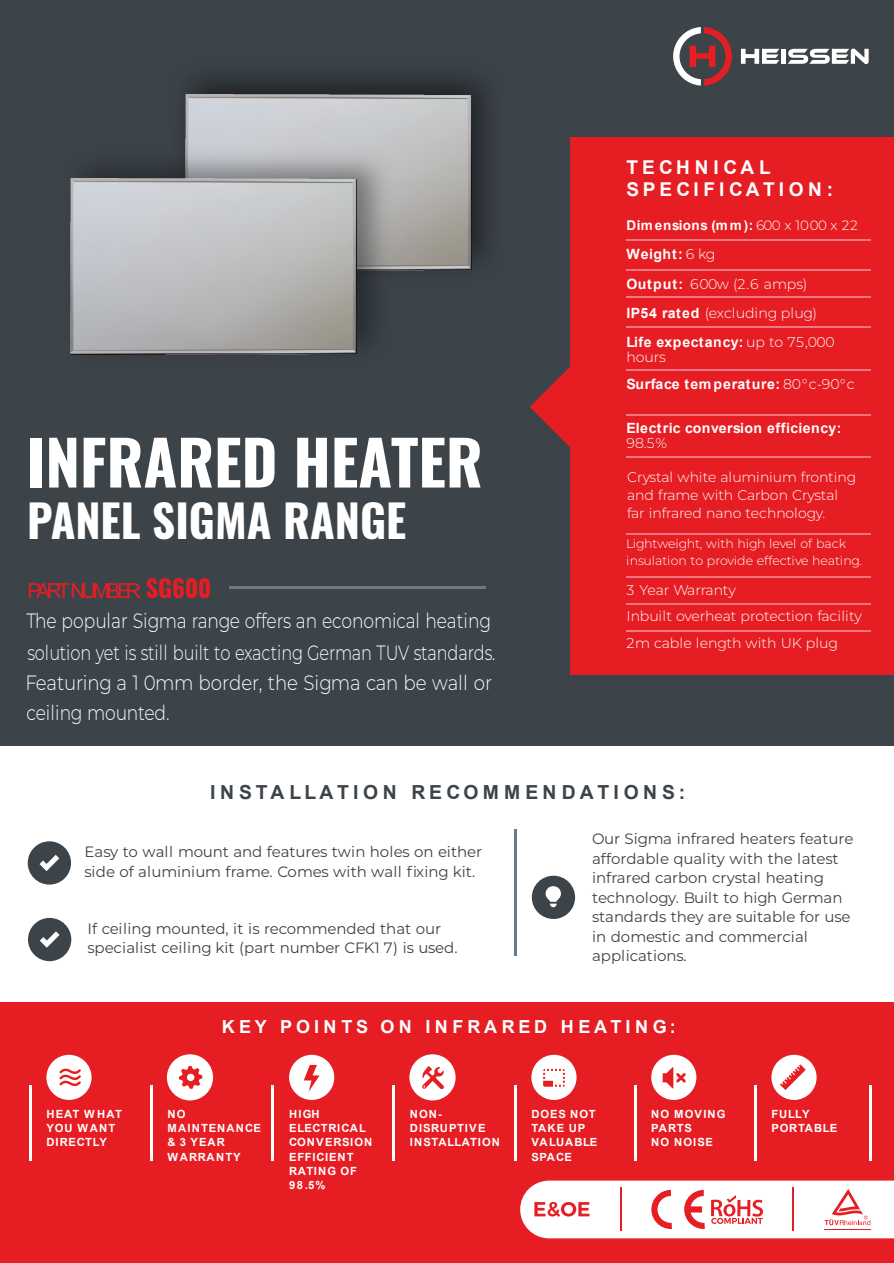
<style>
.page{position:relative;width:894px;height:1263px;background:#fff}
.page>*{position:absolute;margin:0;border:0;box-sizing:border-box;transform-origin:0 0}
.t1{font:700 61.5px "Oswald";color:#fff}
.t2{font:700 45px "Oswald";color:#fff}
.t3{font:300 20.7px/30px "Montserrat";letter-spacing:-.005em;color:#fff;scale:.78 1}
.t4{font:300 20.7px "Montserrat";letter-spacing:-.005em;color:#fff;scale:.83 1}
.t5{font:20.7px "Arial";letter-spacing:-.185em;color:#e61e24}
.t6{font:700 19.35px "Arial";letter-spacing:.22em;color:#3c4349}
.t7{font:700 19.05px/22.2px "Arial";letter-spacing:.22em;color:#fff}
.t8{font:700 18px "Arial";letter-spacing:.225em;color:#fff}
.t9{font:15px/19.5px "Montserrat";color:#3c4349}
.t10{font:300 14.1px/26.7px "Montserrat";letter-spacing:-.01em;color:#fff}
.t11{font:700 14.1px "Arial";letter-spacing:.03em;color:#fff}
.t12{font:300 13.95px/17.9px "Montserrat";letter-spacing:-.01em;color:#fff}
.t13{font:700 13.5px "Arial";letter-spacing:.045em;color:#fff}
.t14{font:300 12.6px/17.2px "Montserrat";letter-spacing:-.01em;color:#fff}
.t15{font:700 11.25px/14.2px "Arial";letter-spacing:.075em;color:#fff}
.t16{font:700 11.25px/14.2px "Arial";letter-spacing:.105em;color:#fff}
.t17{font:700 11.25px/14.2px "Arial";letter-spacing:.1em;color:#fff}
.t18{font:700 11.25px/14.2px "Arial";letter-spacing:.055em;color:#fff}
.s1{font-family:"Oswald";font-weight:700;font-size:24.15px}
.s2{font-family:"Montserrat";font-weight:300}
.s3{font-family:"Arial";font-weight:700}
</style>
<div class="page">
<div style="left:0;top:1003px;width:893px;height:260px;background:#e61e24"></div>
<div style="left:0;top:0;width:893px;height:745px;background:#3c4349"></div>
<svg style="left:740px;top:49px;width:39px;height:15px"></svg>
<div style="left:780px;top:49px;width:5px;height:15px;background:#fff"></div>
<svg style="left:788px;top:49px;width:80px;height:15px"></svg>
<svg style="left:673px;top:27px;width:58px;height:59px"></svg>
<svg style="left:530px;top:367px;width:40px;height:80px"></svg>
<div style="left:570px;top:137px;width:323px;height:538px;background:#e61e24"></div>
<hr style="left:626px;top:240px;width:244px;height:1px;background:#f27681">
<hr style="left:626px;top:269px;width:244px;height:2px;background:#f27681">
<hr style="left:626px;top:296px;width:244px;height:2px;background:#f27681">
<hr style="left:626px;top:326px;width:244px;height:1px;background:#f27681">
<hr style="left:626px;top:370px;width:244px;height:1px;background:#f27681">
<hr style="left:626px;top:414px;width:244px;height:2px;background:#f27681">
<hr style="left:626px;top:456px;width:244px;height:2px;background:#f27681">
<hr style="left:626px;top:533px;width:244px;height:2px;background:#f27681">
<hr style="left:626px;top:577px;width:244px;height:1px;background:#f27681">
<hr style="left:626px;top:603px;width:244px;height:1px;background:#f27681">
<hr style="left:626px;top:630px;width:244px;height:1px;background:#f27681">
<svg style="left:289px;top:1055px;width:45px;height:45px"></svg>
<hr style="left:271px;top:1085px;width:3px;height:75px;background:#fff">
<hr style="left:392px;top:1085px;width:3px;height:75px;background:#fff">
<div style="left:409px;top:1054px;width:46px;height:46px;background:#fff;border-radius:50%"></div>
<svg style="left:422px;top:1066px;width:22px;height:23px"></svg>
<div style="left:531px;top:1055px;width:45px;height:45px;background:#fff;border-radius:50%"></div>
<hr style="left:514px;top:1085px;width:2px;height:75px;background:#fff">
<svg style="left:543px;top:1069px;width:21px;height:18px"></svg>
<div style="left:651px;top:1055px;width:45px;height:45px;background:#fff;border-radius:50%"></div>
<hr style="left:633px;top:1085px;width:3px;height:75px;background:#fff">
<svg style="left:662px;top:1067px;width:23px;height:22px"></svg>
<div style="left:771px;top:1055px;width:45px;height:45px;background:#fff;border-radius:50%"></div>
<hr style="left:753px;top:1085px;width:3px;height:75px;background:#fff">
<svg style="left:780px;top:1064px;width:25px;height:26px"></svg>
<hr style="left:868px;top:1085px;width:3px;height:75px;background:#fff">
<hr style="left:150px;top:1085px;width:2px;height:75px;background:#fff">
<div style="left:167px;top:1054px;width:46px;height:46px;background:#fff;border-radius:50%"></div>
<svg style="left:179px;top:1066px;width:23px;height:23px"></svg>
<div style="left:46px;top:1055px;width:45px;height:45px;background:#fff;border-radius:50%"></div>
<hr style="left:29px;top:1085px;width:2px;height:75px;background:#fff">
<svg style="left:59px;top:1068px;width:22px;height:18px"></svg>
<hr style="left:229px;top:586px;width:256px;height:3px;background:#687a87">
<div style="left:28px;top:841px;width:43px;height:44px;background:#3c4349;border-radius:50%"></div>
<svg style="left:39px;top:855px;width:20px;height:16px"></svg>
<div style="left:28px;top:918px;width:43px;height:43px;background:#3c4349;border-radius:50%"></div>
<svg style="left:40px;top:931px;width:20px;height:17px"></svg>
<svg style="left:531px;top:876px;width:44px;height:43px"></svg>
<hr style="left:514px;top:829px;width:2px;height:127px;background:#687a87">
<svg style="left:520px;top:1180px;width:373px;height:58px;background:#fbe2e3"></svg>
<hr style="left:823px;top:1229px;width:47px;height:1px;background:#e61e24">
<hr style="left:792px;top:1188px;width:2px;height:43px;background:#e61e24">
<img style="left:189px;top:76px;width:299px;height:195px">
<img style="left:185px;top:94px;width:286px;height:176px">
<img style="left:70px;top:145px;width:324px;height:210px">
<img style="left:70px;top:178px;width:286px;height:176px">
<h1 class="t1" style="left:27px;top:420px;width:457px">INFRARED HEATER</h1>
<h2 class="t2" style="left:27px;top:489px;width:381px">PANEL SIGMA RANGE</h2>
<h3 class="t5" style="left:27px;top:582px;width:185px">PART NUMBER: <span class="s1">S G 6 0 0</span></h3>
<h3 class="t4" style="left:27px;top:608px;width:561px">The popular Sigma range offers an economical heating</h3>
<h3 class="t3" style="left:26px;top:637px;width:603px">solution yet is still built to exacting German TUV standards.<br>Featuring a 1 0mm border, the Sigma can be wall or</h3>
<h3 class="t4" style="left:27px;top:700px;width:174px">ceiling mounted.</h3>
<p class="t7" style="left:626px;top:158px;width:208px">TECHNICAL<br>SPECIFICATION:</p>
<p class="t13" style="left:626px;top:220px;width:232px">Dimensions (mm): <span class="s2">600 x 1000 x 22</span></p>
<p class="t11" style="left:626px;top:249px;width:90px">Weight: <span class="s2">6 kg</span></p>
<p class="t10" style="left:626px;top:270px;width:192px;line-height:28.8px"><span class="s3">Output:</span> 600w (2.6 amps)<br><span class="s3">IP54 rated</span> (excluding plug)</p>
<p class="t11" style="left:626px;top:337px;width:209px">Life expectancy: <span class="s2">up to 75,000</span></p>
<p class="t10" style="left:626px;top:343px;width:41px">hours</p>
<p class="t11" style="left:626px;top:379px;width:229px">Surface temperature: <span class="s2">80°c-90°c</span></p>
<p class="t11" style="left:626px;top:423px;width:216px">Electric conversion efficiency:</p>
<p class="t10" style="left:626px;top:429px;width:42px">98.5%</p>
<p class="t12" style="left:627px;top:468px;width:230px">Crystal white aluminium fronting and frame with Carbon Crystal far infrared nano technology.</p>
<p class="t14" style="left:626px;top:535px;width:237px">Lightweight, with high level of back insulation to provide effective heating.</p>
<p class="t10" style="left:626px;top:577px;width:237px">3 Year Warranty<br>Inbuilt overheat protection facility<br>2m cable length with UK plug</p>
<p class="t6" style="left:210px;top:785px;width:476px">INSTALLATION RECOMMENDATIONS:</p>
<p class="t9" style="left:84px;top:842px;width:399px">Easy to wall mount and features twin holes on either side of aluminium frame. Comes with wall fixing kit.</p>
<p class="t9" style="left:87px;top:918px;width:371px">If ceiling mounted, it is recommended that our specialist ceiling kit (part number CFK1 7) is used.</p>
<p class="t9" style="left:591px;top:829px;width:263px">Our Sigma infrared heaters feature affordable quality with the latest infrared carbon crystal heating technology. Built to high German standards they are suitable for use in domestic and commercial applications.</p>
<p class="t15" style="left:46px;top:1108px;width:77px">HEAT WHAT<br>YOU WANT<br>DIRECTLY</p>
<p class="t8" style="left:221px;top:1019px;width:455px">KEY POINTS ON INFRARED HEATING:</p>
<p class="t16" style="left:167px;top:1108px;width:95px">NO<br>MAINTENANCE &amp; 3 YEAR<br>WARRANTY</p>
<p class="t15" style="left:289px;top:1108px;width:84px">HIGH<br>ELECTRICAL<br>CONVERSION<br>EFFICIENT<br>RATING OF<br>98.5%</p>
<p class="t15" style="left:410px;top:1108px;width:91px">NON-<br>DISRUPTIVE<br>INSTALLATION</p>
<p class="t15" style="left:531px;top:1108px;width:68px">DOES NOT<br>TAKE UP<br>VALUABLE<br>SPACE</p>
<p class="t17" style="left:651px;top:1108px;width:76px">NO MOVING<br>PARTS<br>NO NOISE</p>
<p class="t18" style="left:771px;top:1108px;width:67px">FULLY<br>PORTABLE</p>
</div>
